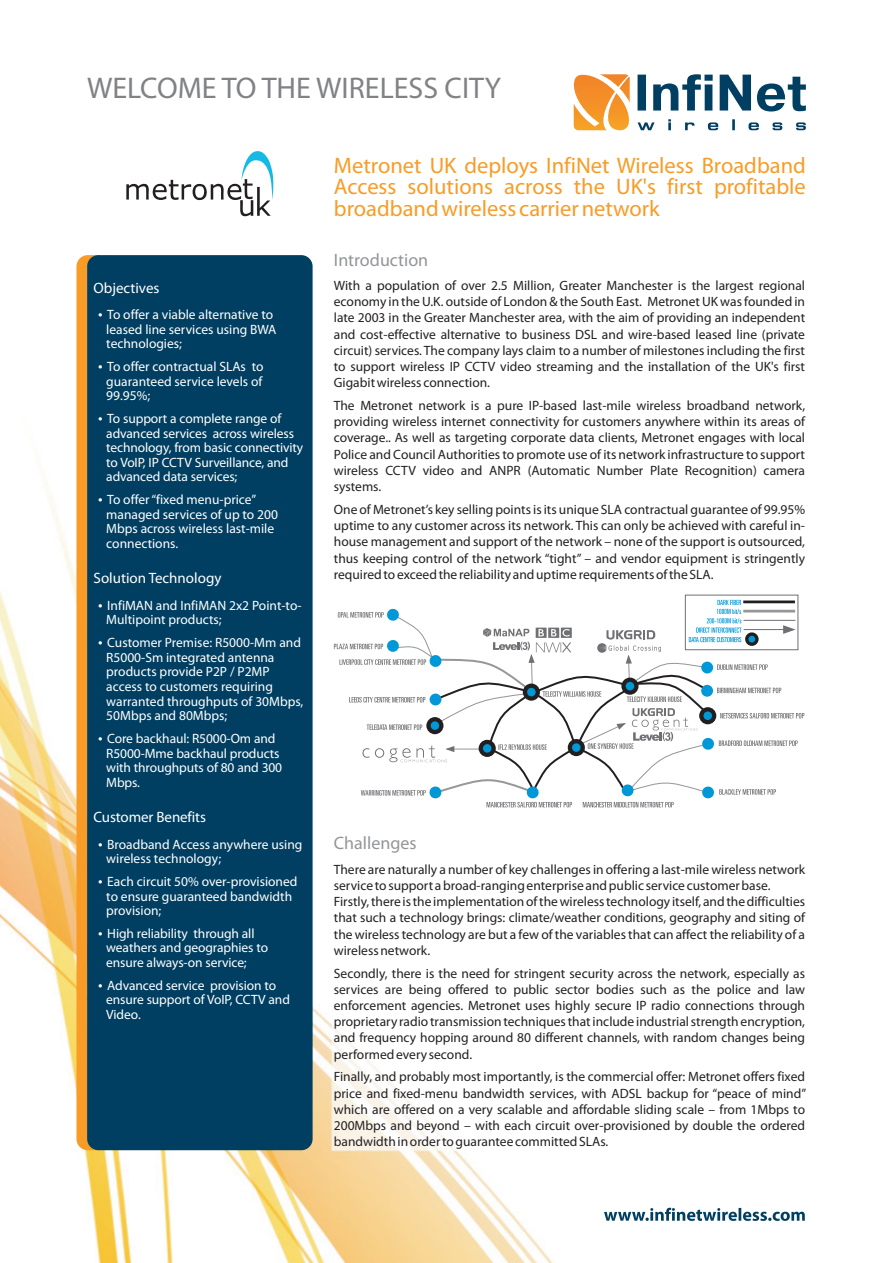
<style>
.page{position:relative;width:893px;height:1263px;background:#fff}
.page>*{position:absolute;margin:0;border:0;box-sizing:border-box;transform-origin:0 0}
.t1{font:30px "Myriad Pro";color:#808285}
.t2{font:22.5px/21.6px "Myriad Pro";color:#f89c27;text-align:justify}
.t3{font:18px "Myriad Pro";color:#939598}
.t4{font:15px "Myriad Pro";color:#fff}
.t5{font:13.5px/16.2px "Myriad Pro";color:#231f20;text-align:justify}
.t6{font:13.5px/14.5px "Myriad Pro";color:#fff}
</style>
<div class="page">
<img style="left:0;top:255px;width:805px;height:1008px">
<div style="left:87px;top:255px;width:225px;height:895px;background:#003f61;border-radius:11px"></div>
<svg style="left:573px;top:74px;width:57px;height:56px"></svg>
<svg style="left:637px;top:74px;width:168px;height:38px"></svg>
<svg style="left:637px;top:119px;width:168px;height:11px"></svg>
<svg style="left:126px;top:151px;width:148px;height:66px"></svg>
<svg style="left:334px;top:600px;width:470px;height:207px"></svg>
<svg style="left:745px;top:632px;width:13px;height:14px"></svg>
<div style="left:748px;top:636px;width:7px;height:7px;background:#0198d7;border-radius:50%"></div>
<div style="left:685px;top:595px;width:113px;height:55px;border:1px solid #6f7073"></div>
<svg style="left:604px;top:1208px;width:200px;height:13px"></svg>
<svg style="left:76px;top:255px;width:29px;height:895px"></svg>
<h1 class="t1" style="left:87px;top:77px;width:415px">WELCOME TO THE WIRELESS CITY</h1>
<p class="t4" style="left:93px;top:282px;width:67px">Objectives</p>
<p class="t6" style="left:106px;top:309px;width:172px">To offer a viable alternative to leased line services using BWA technologies;</p>
<p class="t6" style="left:106px;top:360px;width:159px;text-align:justify">To offer contractual SLAs to guaranteed service levels of 99.95%;</p>
<p class="t6" style="left:106px;top:412px;width:198px">To support a complete range of advanced services across wireless technology, from basic connectivity to VoIP, IP CCTV Surveillance, and advanced data services;</p>
<p class="t6" style="left:106px;top:494px;width:173px">To offer “fixed menu-price” managed services of up to 200<br>Mbps across wireless last-mile connections.</p>
<p class="t4" style="left:93px;top:573px;width:129px">Solution Technology</p>
<p class="t6" style="left:106px;top:599px;width:197px">InfiMAN and InfiMAN 2x2 Point-to-<br>Multipoint products;</p>
<p class="t6" style="left:106px;top:637px;width:198px">Customer Premise: R5000-Mm and<br>R5000-Sm integrated antenna products provide P2P / P2MP access to customers requiring warranted throughputs of 30Mbps,<br>50Mbps and 80Mbps;</p>
<p class="t6" style="left:106px;top:732px;width:177px">Core backhaul: R5000-Om and<br>R5000-Mme backhaul products with throughputs of 80 and 300<br>Mbps.</p>
<p class="t4" style="left:93px;top:811px;width:114px">Customer Benefits</p>
<p class="t6" style="left:106px;top:838px;width:198px">Broadband Access anywhere using wireless technology;</p>
<p class="t6" style="left:106px;top:875px;width:193px">Each circuit 50% over-provisioned to ensure guaranteed bandwidth provision;</p>
<p class="t6" style="left:106px;top:927px;width:163px">High reliability through all weathers and geographies to ensure always-on service;</p>
<p class="t6" style="left:106px;top:979px;width:185px">Advanced service provision to ensure support of VoIP, CCTV and<br>Video.</p>
<h2 class="t2" style="left:334px;top:156px;width:473px">Metronet UK deploys Infi et Wireless Broadband Access solutions across the UK's first profitable broadband wireless carrier network</h2>
<h2 class="t2" style="left:576px;top:156px;width:16px">N</h2>
<h3 class="t3" style="left:334px;top:253px;width:96px">Introduction</h3>
<p class="t5" style="left:334px;top:278px;width:473px">With a population of over 2.5 Million, Greater Manchester is the largest regional economy in the U.K. outside of London &amp; the South East. Metronet UK was founded in late 2003 in the Greater Manchester area, with the aim of providing an independent and cost-effective alternative to business DSL and wire-based leased line (private circuit) services. The company lays claim to a number of milestones including the first to support wireless IP CCTV video streaming and the installation of the UK's first Gigabit wireless connection.</p>
<p class="t5" style="left:334px;top:399px;width:473px">The Metronet network is a pure IP-based last-mile wireless broadband network, providing wireless internet connectivity for customers anywhere within its areas of coverage.. As well as targeting corporate data clients, Metronet engages with local Police and Council Authorities to promote use of its network infrastructure to support wireless CCTV video and ANPR (Automatic Number Plate Recognition) camera systems.</p>
<p class="t5" style="left:334px;top:502px;width:473px">One of Metronet’s key selling points is its unique SLA contractual guarantee of 99.95% uptime to any customer across its network. This can only be achieved with careful in&shy;house management and support of the network – none of the support is outsourced, thus keeping control of the network “tight” – and vendor equipment is stringently required to exceed the reliability and uptime requirements of the SLA.</p>
<h3 class="t3" style="left:334px;top:837px;width:84px">Challenges</h3>
<p class="t5" style="left:334px;top:862px;width:473px;text-align:left">There are naturally a number of key challenges in offering a last-mile wireless network service to support a broad-ranging enterprise and public service customer base.<br>Firstly, there is the implementation of the wireless technology itself, and the difficulties that such a technology brings: climate/weather conditions, geography and siting of the wireless technology are but a few of the variables that can affect the reliability of a wireless network.</p>
<p class="t5" style="left:334px;top:966px;width:473px">Secondly, there is the need for stringent security across the network, especially as services are being offered to public sector bodies such as the police and law enforcement agencies. Metronet uses highly secure IP radio connections through proprietary radio transmission techniques that include industrial strength encryption, and frequency hopping around 80 different channels, with random changes being performed every second.</p>
<p class="t5" style="left:334px;top:1070px;width:474px">Finally, and probably most importantly, is the commercial offer: Metronet offers fixed price and fixed-menu bandwidth services, with ADSL backup for “peace of mind” which are offered on a very scalable and affordable sliding scale – from 1Mbps to 200Mbps and beyond – with each circuit over-provisioned by double the ordered bandwidth in order to guarantee committed SLAs.</p>
</div>
